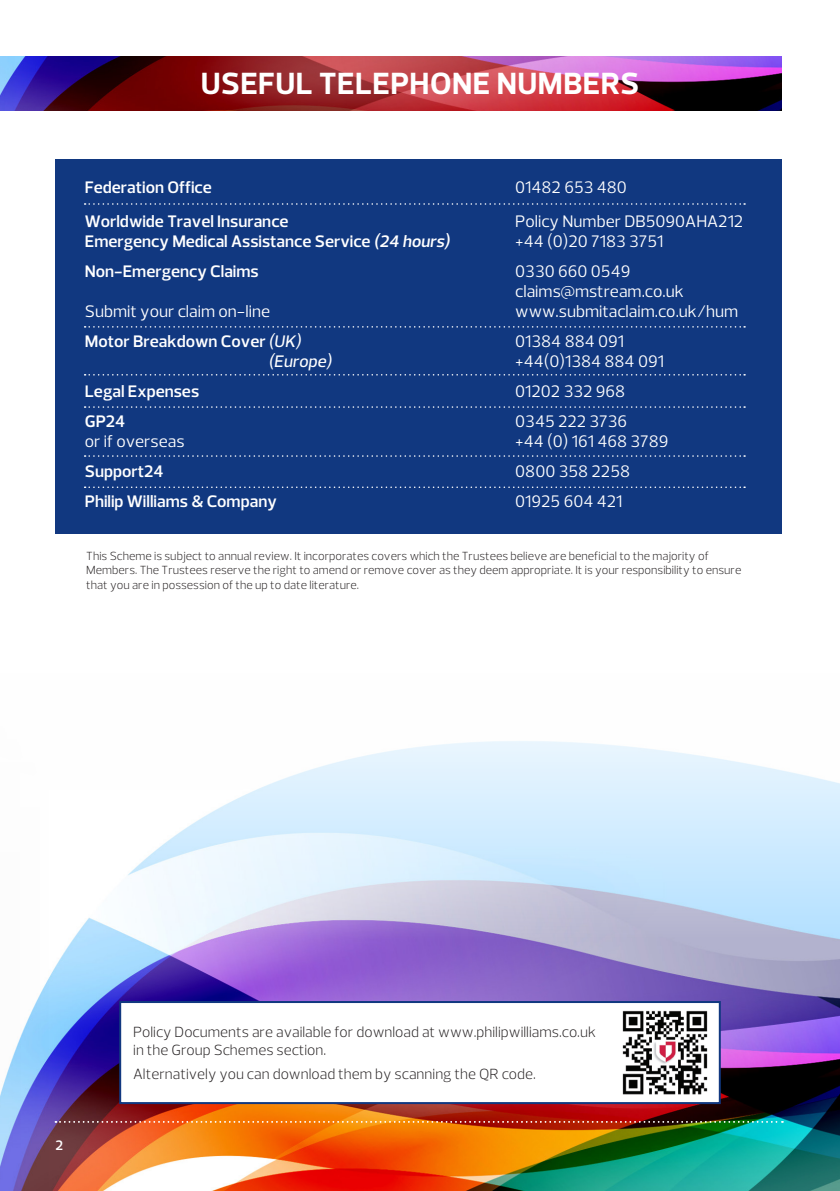
<style>
.page{position:relative;width:840px;height:1191px;background:#fff}
.page>*{position:absolute;margin:0;border:0;box-sizing:border-box;transform-origin:0 0}
.t1{font:700 31.2px "Prelo";letter-spacing:.015em;color:#fff}
.t2{font:17px "Prelo";color:#fff}
.t3{font:600 17px "Prelo";color:#fff}
.t4{font:italic 500 17px "Prelo";color:#fff}
.t5{font:300 15px/18px "Prelo";color:#231f20}
.t6{font:600 14px "Prelo";color:#fff}
.t7{font:300 12px/14.4px "Prelo";color:#231f20}
.s1{font-style:italic}
.s2{font-weight:500;font-style:italic}
</style>
<div class="page">
<img style="left:0;top:939px;width:839px;height:252px">
<img style="left:0;top:57px;width:781px;height:53px">
<svg style="left:55px;top:1121px;width:727px;height:1px"></svg>
<svg style="left:73px;top:741px;width:766px;height:198px"></svg>
<div style="left:55px;top:159px;width:726px;height:374px;background:#113880"></div>
<svg style="left:85px;top:203px;width:659px;height:2px"></svg>
<svg style="left:85px;top:326px;width:659px;height:1px"></svg>
<svg style="left:85px;top:374px;width:659px;height:1px"></svg>
<svg style="left:85px;top:406px;width:659px;height:2px"></svg>
<svg style="left:85px;top:455px;width:659px;height:2px"></svg>
<svg style="left:85px;top:486px;width:659px;height:2px"></svg>
<div style="left:119px;top:1001px;width:601px;height:103px;background:#fff;border:2px solid #113880"></div>
<img style="left:622px;top:1010px;width:86px;height:85px">
<p class="t1" style="left:200px;top:64px;width:440px">USEFUL TELEPHONE NUMBERS</p>
<p class="t3" style="left:85px;top:176px;width:128px">Federation Office</p>
<p class="t2" style="left:515px;top:176px;width:113px">01482 653 480</p>
<p class="t3" style="left:85px;top:210px;width:205px">Worldwide Travel Insurance</p>
<p class="t2" style="left:515px;top:210px;width:229px">Policy Number DB5090AHA212</p>
<p class="t3" style="left:85px;top:230px;width:366px">Emergency Medical Assistance Service <span class="s1">(24 hours)</span></p>
<p class="t2" style="left:515px;top:230px;width:149px">+44 (0)20 7183 3751</p>
<p class="t3" style="left:85px;top:260px;width:175px">Non-Emergency Claims</p>
<p class="t2" style="left:515px;top:260px;width:117px">0330 660 0549</p>
<p class="t2" style="left:515px;top:280px;width:170px">claims@mstream.co.uk</p>
<p class="t2" style="left:85px;top:300px;width:187px">Submit your claim on-line</p>
<p class="t2" style="left:515px;top:300px;width:224px">www.submitaclaim.co.uk/hum</p>
<p class="t3" style="left:85px;top:330px;width:218px">Motor Breakdown Cover<span class="s2">(UK)</span></p>
<p class="t2" style="left:515px;top:330px;width:110px">01384 884 091</p>
<p class="t4" style="left:268px;top:350px;width:65px">(Europe)</p>
<p class="t2" style="left:515px;top:350px;width:150px">+44(0)1384 884 091</p>
<p class="t3" style="left:85px;top:380px;width:116px">Legal Expenses</p>
<p class="t2" style="left:515px;top:380px;width:111px">01202 332 968</p>
<p class="t3" style="left:85px;top:410px;width:42px">GP24</p>
<p class="t2" style="left:515px;top:410px;width:113px">0345 222 3736</p>
<p class="t2" style="left:85px;top:430px;width:101px">or if overseas</p>
<p class="t2" style="left:515px;top:430px;width:155px">+44 (0) 161 468 3789</p>
<p class="t3" style="left:85px;top:460px;width:80px">Support24</p>
<p class="t2" style="left:515px;top:460px;width:116px">0800 358 2258</p>
<p class="t3" style="left:85px;top:490px;width:193px">Philip Williams &amp; Company</p>
<p class="t2" style="left:515px;top:490px;width:109px">01925 604 421</p>
<p class="t7" style="left:86px;top:548px;width:656px">This Scheme is subject to annual review. It incorporates covers which the Trustees believe are beneficial to the majority of<br>Members. The Trustees reserve the right to amend or remove cover as they deem appropriate. It is your responsibility to ensure that you are in possession of the up to date literature.</p>
<p class="t6" style="left:55px;top:1137px;width:9px">2</p>
<p class="t5" style="left:133px;top:1023px;width:464px">Policy Documents are available for download at www.philipwilliams.co.uk in the Group Schemes section.</p>
<p class="t5" style="left:133px;top:1065px;width:404px">Alternatively you can download them by scanning the QR code.</p>
</div>
